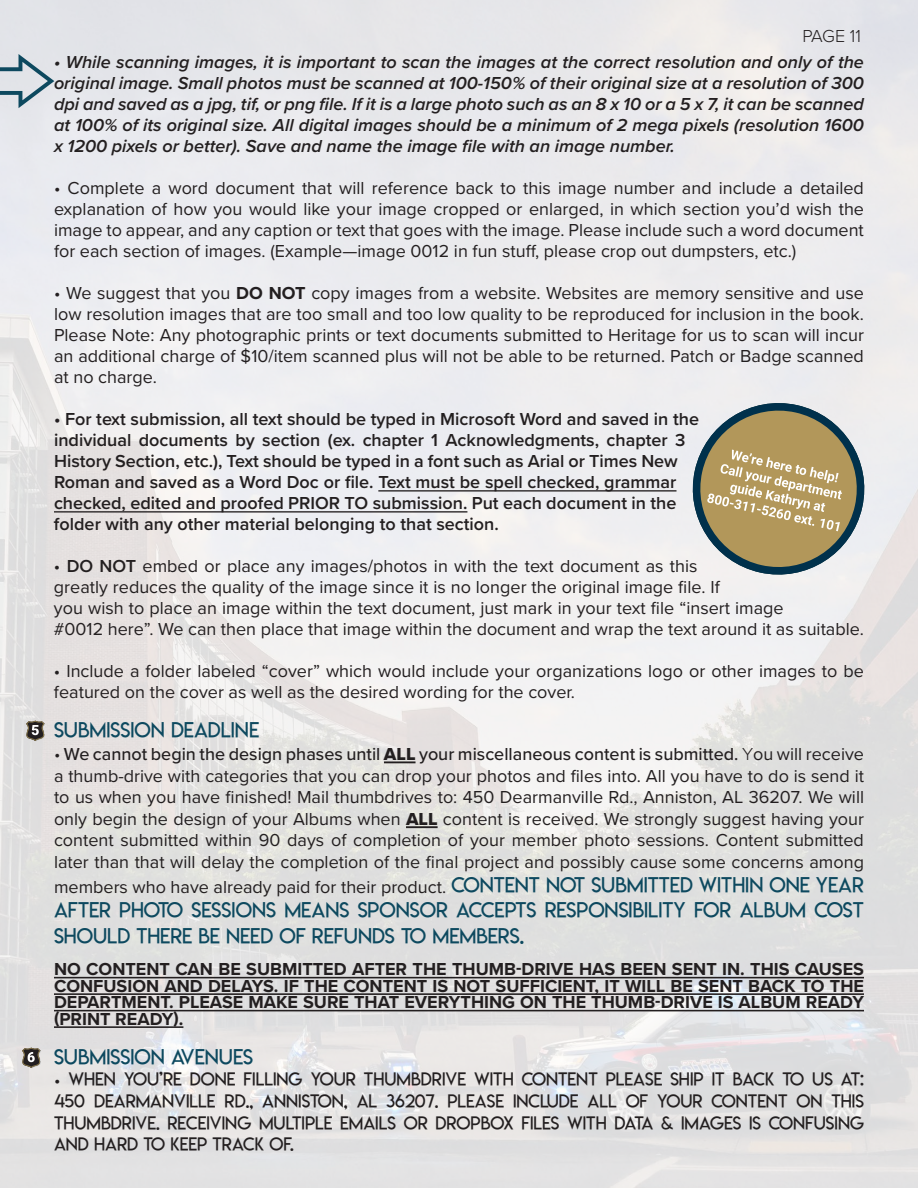
<style>
.page{position:relative;width:918px;height:1188px;background:#fff}
.page>*{position:absolute;margin:0;border:0;box-sizing:border-box;transform-origin:0 0}
.t1{font:21px/25.2px "Lemon Milklight";color:#0d495f}
.t2{font:18px/21px "Proxima Nova";color:#231f20;text-align:justify}
.t3{font:italic 600 18px/21px "Proxima Nova";color:#231f20;text-align:justify}
.t4{font:600 18px/21px "Proxima Nova";color:#231f20}
.t5{font:18px/21.6px "Lemon Milklight";color:#231f20;text-align:justify}
.t6{font:700 18px/16.5px "Proxima Nova";color:#231f20;text-align:justify}
.t7{font:300 18px "Proxima Nova";letter-spacing:-.02em;color:#231f20}
.s1{font-weight:700}
.s2{font-weight:600}
.s3{font-weight:300}
.s4{font-weight:500}
.s5{font-family:"Proxima Nova Extrabld"}
.s6{font-family:"Lemon Milklight";font-size:21px;color:#0d495f}
.s7{font-family:"Proxima Nova"}
</style>
<div class="page">
<img style="left:0;top:0;width:918px;height:1188px">
<hr style="left:378px;top:490px;width:299px;height:2px;background:#231f20">
<hr style="left:54px;top:511px;width:413px;height:2px;background:#231f20">
<hr style="left:384px;top:761px;width:32px;height:2px;background:#231f20">
<hr style="left:406px;top:826px;width:32px;height:2px;background:#231f20">
<hr style="left:54px;top:977px;width:810px;height:1px;background:#231f20">
<hr style="left:54px;top:993px;width:810px;height:2px;background:#231f20">
<hr style="left:54px;top:1010px;width:810px;height:1px;background:#231f20">
<hr style="left:54px;top:1026px;width:129px;height:2px;background:#231f20">
<svg style="left:24px;top:721px;width:24px;height:21px"></svg>
<svg style="left:20px;top:1048px;width:24px;height:21px"></svg>
<svg style="left:680px;top:390px;width:197px;height:189px"></svg>
<svg style="left:0;top:54px;width:54px;height:54px"></svg>
<p class="t7" style="left:802px;top:23px;width:60px">PAGE 11</p>
<p class="t3" style="left:54px;top:51px;width:812px">• While scanning images, it is important to scan the images at the correct resolution and only of the original image. Small photos must be scanned at 100-150% of their original size at a resolution of 300 dpi and saved as a jpg, tif, or png file. If it is a large photo such as an 8 x 10 or a 5 x 7, it can be scanned at 100% of its original size. All digital images should be a minimum of 2 mega pixels (resolution 1600 x 1200 pixels or better). Save and name the image file with an image number.</p>
<p class="t2" style="left:54px;top:177px;width:812px">• Complete a word document that will reference back to this image number and include a detailed explanation of how you would like your image cropped or enlarged, in which section you’d wish the image to appear, and any caption or text that goes with the image. Please include such a word document for each section of images. (Example—image 0012 in fun stuff, please crop out dumpsters, etc.)</p>
<p class="t2" style="left:54px;top:282px;width:812px">• We suggest that you <span class="s1">DO NOT</span> copy images from a website. Websites are memory sensitive and use low resolution images that are too small and too low quality to be reproduced for inclusion in the book.<br>Please Note: Any photographic prints or text documents submitted to Heritage for us to scan will incur an additional charge of $10/item scanned plus will not be able to be returned. Patch or Badge scanned at no charge.</p>
<p class="t4" style="left:54px;top:408px;width:647px">• For text submission, all text should be typed in Microsoft Word and saved in the individual documents by section (ex. chapter 1 Acknowledgments, chapter 3<br>History Section, etc.), Text should be typed in a font such as Arial or Times New Roman and saved as a Word Doc or file. Text must be spell checked, grammar checked, edited and proofed PRIOR TO submission. Put each document in the folder with any other material belonging to that section.</p>
<p class="t2" style="left:54px;top:555px;width:812px;text-align:left">• <span class="s2">DO NOT</span> embed or place any images/photos in with the text document as this<br>greatly reduces the quality of the image since it is no longer the original image file. If<br>you wish to place an image within the text document, just mark in your text file “insert image<br>#0012 here”. We can then place that image within the document and wrap the text around it as suitable.</p>
<p class="t2" style="left:54px;top:660px;width:811px">• Include a folder labeled “cover” which would include your organizations logo or other images to be featured on the cover as well as the desired wording for the cover.</p>
<p class="t1" style="left:54px;top:718px;width:207px">SUBMISSION DEADLINE</p>
<p class="t2" style="left:54px;top:742px;width:812px;line-height:21.6px"><span class="s3">•</span> <span class="s4">We cannot begin the design phases until</span> <span class="s5">ALL</span> <span class="s4">your miscellaneous content is submitted.</span> <span class="s3">Y</span>ou will receive a thumb-drive with categories that you can drop your photos and files into. All you have to do is send it to us when you have finished! Mail thumbdrives to: 450 Dearmanville Rd., Anniston, AL 36207. We will only begin the design of your Albums when <span class="s5">ALL</span> content is received. We strongly suggest having your content submitted within 90 days of completion of your member photo sessions. Content submitted later than that will delay the completion of the final project and possibly cause some concerns among</p>
<p class="t2" style="left:54px;top:876px;width:811px">members who have already paid for their product. <span class="s6">CONTENT NOT SUBMITTED WITHIN ONE YEAR</span></p>
<p class="t1" style="left:54px;top:898px;width:811px">AFTER PHOTO SESSIONS MEANS SPONSOR ACCEPTS RESPONSIBILITY FOR ALBUM COST<br>SHOULD THERE BE NEED OF REFUNDS TO MEMBERS.</p>
<p class="t6" style="left:54px;top:960px;width:812px">NO CONTENT CAN BE SUBMITTED AFTER THE THUMB-DRIVE HAS BEEN SENT IN. THIS CAUSES CONFUSION AND DELAYS. IF THE CONTENT IS NOT SUFFICIENT, IT WILL BE SENT BACK TO THE DEPARTMENT. PLEASE MAKE SURE THAT EVERYTHING ON THE THUMB-DRIVE IS ALBUM READY (PRINT READY).</p>
<p class="t1" style="left:54px;top:1044px;width:201px">SUBMISSION AVENUES</p>
<p class="t5" style="left:54px;top:1069px;width:812px"><span class="s7">•</span> WHEN YOU’RE DONE FILLING YOUR THUMBDRIVE WITH CONTENT PLEASE SHIP IT BACK TO US AT:<br>450 DEARMANVILLE RD., ANNISTON, AL 36207. PLEASE INCLUDE ALL OF YOUR CONTENT ON THIS THUMBDRIVE. RECEIVING MULTIPLE EMAILS OR DROPBOX FILES WITH DATA &amp; IMAGES IS CONFUSING AND HARD TO KEEP TRACK OF.</p>
</div>
